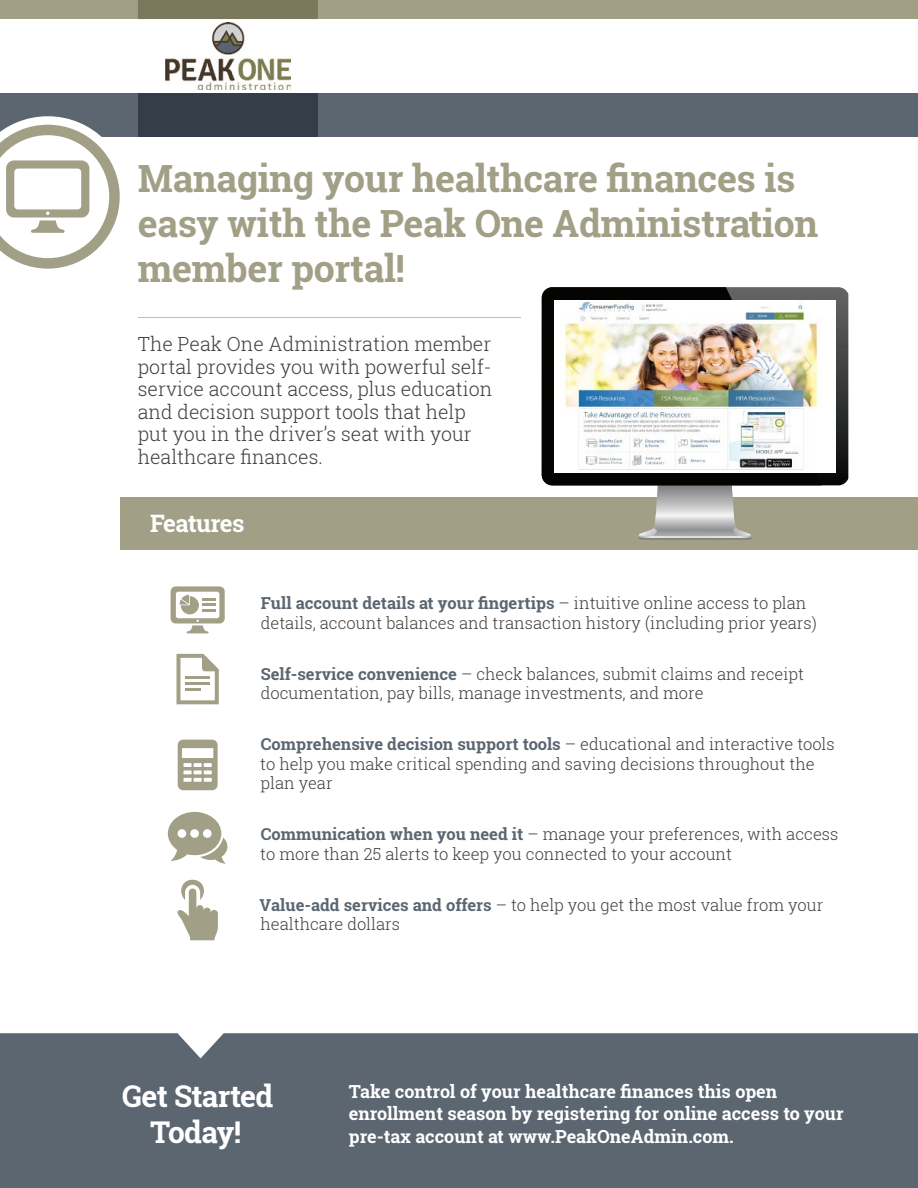
<style>
.page{position:relative;width:918px;height:1188px;background:#fff}
.page>*{position:absolute;margin:0;border:0;box-sizing:border-box;transform-origin:0 0}
.t1{font:700 37.5px/45px "Roboto Slab";letter-spacing:-.01em;color:#a1a087}
.t2{font:700 30px/36px "Roboto Slab";letter-spacing:-.02em;color:#fff;text-align:center}
.t3{font:700 24px "Roboto Slab";letter-spacing:-.03em;color:#fff}
.t4{font:300 19.5px/22.5px "Roboto Slab";color:#3e3e3f}
.t5{font:700 18px/22.5px "Roboto Slab";color:#fff}
.t6{font:300 16.5px/19.5px "Roboto Slab";color:#3e3e3f}
.s1{font-weight:700;color:#5b6671}
</style>
<div class="page">
<hr style="left:138px;top:317px;width:718px;height:1px;background:#bcbdc0">
<div style="left:522px;top:267px;width:342px;height:220px;background:#fff"></div>
<div style="left:0;top:1033px;width:918px;height:155px;background:#5b6671"></div>
<div style="left:120px;top:497px;width:798px;height:52px;background:#a1a087"></div>
<div style="left:0;top:94px;width:918px;height:43px;background:#5b6671"></div>
<div style="left:138px;top:94px;width:180px;height:43px;background:#343d48"></div>
<img style="left:166px;top:23px;width:124px;height:66px">
<div style="left:0;top:0;width:918px;height:19px;background:#a1a087"></div>
<div style="left:138px;top:0;width:180px;height:19px;background:#7a795d"></div>
<svg style="left:0;top:116px;width:120px;height:153px"></svg>
<svg style="left:639px;top:485px;width:112px;height:54px"></svg>
<svg style="left:822px;top:287px;width:26px;height:198px;background:#393b3a"></svg>
<svg style="left:542px;top:287px;width:280px;height:198px;background:#1d1e1c"></svg>
<img style="left:555px;top:300px;width:281px;height:172px">
<svg style="left:171px;top:586px;width:54px;height:47px"></svg>
<svg style="left:177px;top:654px;width:42px;height:50px"></svg>
<hr style="left:185px;top:682px;width:25px;height:3px;background:#a1a087">
<hr style="left:185px;top:676px;width:25px;height:3px;background:#a1a087">
<hr style="left:185px;top:688px;width:16px;height:3px;background:#a1a087">
<svg style="left:178px;top:740px;width:40px;height:50px"></svg>
<svg style="left:168px;top:812px;width:59px;height:52px"></svg>
<svg style="left:177px;top:880px;width:41px;height:60px"></svg>
<h1 class="t1" style="left:138px;top:155px;width:682px">Managing your healthcare finances is easy with the Peak One Administration member portal!</h1>
<p class="t4" style="left:138px;top:332px;width:356px">The Peak One Administration member portal provides you with powerful self&shy;service account access, plus education and decision support tools that help put you in the driver’s seat with your healthcare finances.</p>
<h3 class="t3" style="left:150px;top:506px;width:96px">Features</h3>
<p class="t6" style="left:261px;top:593px;width:558px"><span class="s1">Full account details at your fingertips</span> – intuitive online access to plan details, account balances and transaction history (including prior years)</p>
<p class="t6" style="left:261px;top:663px;width:545px"><span class="s1">Self-service convenience</span> – check balances, submit claims and receipt documentation, pay bills, manage investments, and more</p>
<p class="t6" style="left:260px;top:734px;width:576px"><span class="s1">Comprehensive decision support tools</span> – educational and interactive tools to help you make critical spending and saving decisions throughout the plan year</p>
<p class="t6" style="left:260px;top:824px;width:580px"><span class="s1">Communication when you need it</span> – manage your preferences, with access to more than 25 alerts to keep you connected to your account</p>
<p class="t6" style="left:260px;top:894px;width:565px"><span class="s1">Value-add services and offers</span> – to help you get the most value from your healthcare dollars</p>
<h2 class="t2" style="left:122px;top:1077px;width:153px">Get Started<br>Today!</h2>
<p class="t5" style="left:349px;top:1080px;width:496px">Take control of your healthcare finances this open enrollment season by registering for online access to your pre-tax account at www.PeakOneAdmin.com.</p>
</div>
